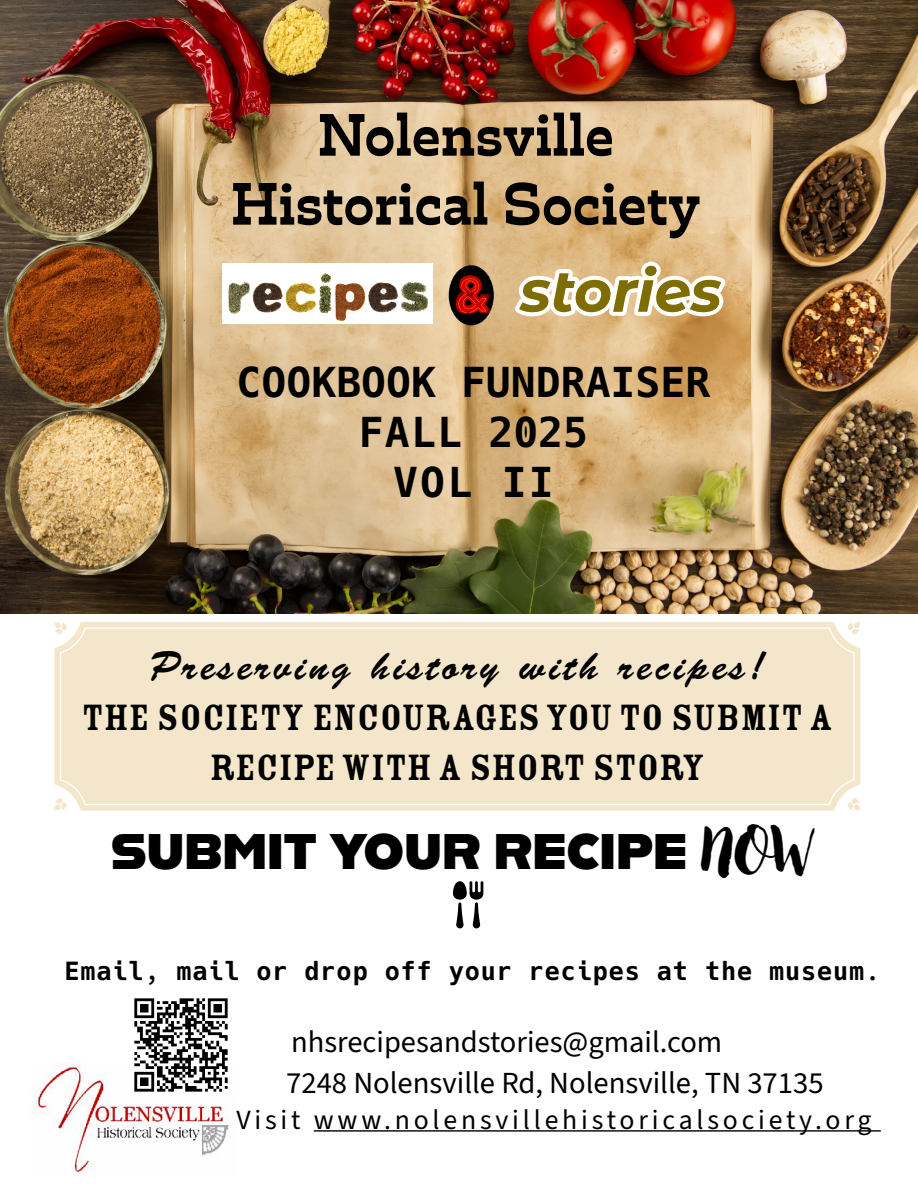
<style>
.page{position:relative;width:918px;height:1188px;background:#fff}
.page>*{position:absolute;margin:0;border:0;box-sizing:border-box;transform-origin:0 0}
.t1{font:italic 700 58.35px "Montserrat Alternates";color:#7d6d02}
.t2{font:700 57.45px/69px "Trilby";color:#000;text-align:center}
.t3{font:49.95px "Alfarn 2";color:#000}
.t4{font:700 41.4px/49.7px "Hack";color:#000;text-align:center}
.t5{font:40.2px/50.7px "Rosewood Std Fill";color:#000;text-align:center}
.t6{font:40.2px "Brush Script Std";letter-spacing:.1em;color:#000}
.t7{font:30.75px "Source Sans 3";color:#000}
.t8{font:30.6px "Source Sans 3";color:#000}
.t9{font:27.75px "Source Sans 3";letter-spacing:.135em;color:#000}
.t10{font:700 25.2px "Hack";letter-spacing:.035em;color:#000}
.s1{font-family:"Adlery Pro"}
</style>
<div class="page">
<img style="left:0;top:0;width:918px;height:613px">
<div style="left:54px;top:622px;width:806px;height:189px;background:#f3e6ca"></div>
<svg style="left:453px;top:881px;width:30px;height:47px"></svg>
<img style="left:34px;top:1062px;width:195px;height:110px">
<img style="left:449px;top:265px;width:45px;height:60px">
<img style="left:222px;top:263px;width:211px;height:61px">
<hr style="left:314px;top:1130px;width:567px;height:2px;background:#000">
<svg style="left:515px;top:262px;width:211px;height:54px"></svg>
<img style="left:128px;top:998px;width:101px;height:99px">
<h2 class="t2" style="left:231px;top:100px;width:471px">Nolensville<br>Historical Society</h2>
<h1 class="t1" style="left:520px;top:249px;width:203px">stories</h1>
<p class="t4" style="left:237px;top:361px;width:475px">COOKBOOK FUNDRAISER<br>FALL 2025<br>VOL II</p>
<p class="t6" style="left:149px;top:644px;width:617px">Preserving history with recipes!</p>
<p class="t5" style="left:82px;top:692px;width:753px">THE SOCIETY ENCOURAGES YOU TO SUBMIT A<br>RECIPE WITH A SHORT STORY</p>
<p class="t3" style="left:111px;top:821px;width:701px">SUBMIT YOUR RECIPE <span class="s1">NOW</span></p>
<p class="t10" style="left:64px;top:955px;width:817px">Email, mail or drop off your recipes at the museum.</p>
<p class="t8" style="left:291px;top:1023px;width:433px">nhsrecipesandstories@gmail.com</p>
<p class="t7" style="left:286px;top:1064px;width:539px">7248 Nolensville Rd, Nolensville, TN 37135</p>
<p class="t9" style="left:236px;top:1102px;width:637px">Visit www.nolensvillehistoricalsociety.org</p>
</div>
